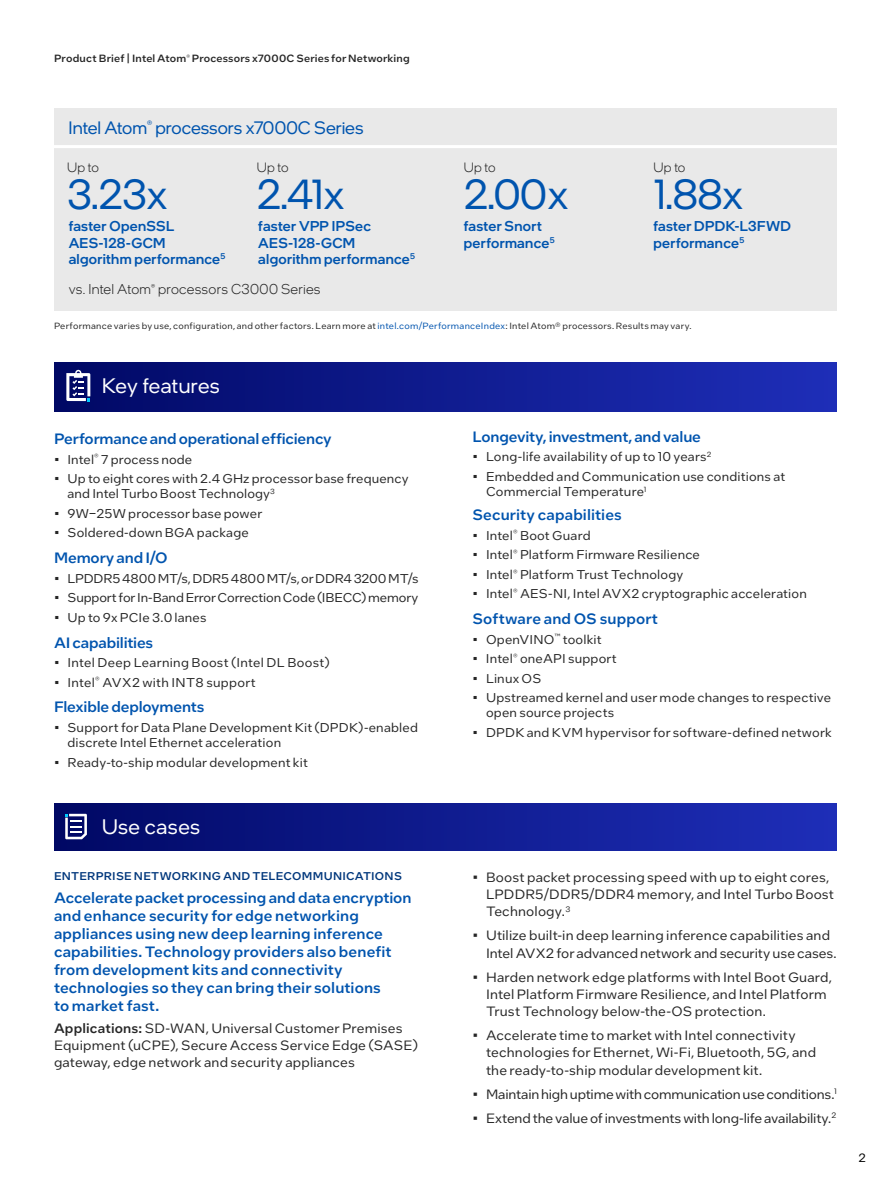
<style>
.page{position:relative;width:891px;height:1188px;background:#fff}
.page>*{position:absolute;margin:0;border:0;box-sizing:border-box;transform-origin:0 0}
.t1{font:42px "Intel One Display";letter-spacing:-.005em;color:#0054ae}
.t2{font:21px "Intel One Display";letter-spacing:.02em;color:#fff}
.t3{font:18px "Intel One Display";color:#0054ae}
.t4{font:500 15px/18px "Intel One Text";letter-spacing:.005em;color:#0054ae}
.t5{font:500 15px "Intel One Text";letter-spacing:-.015em;color:#0054ae}
.t6{font:500 14.25px/16.5px "Intel One Display";letter-spacing:.025em;color:#0054ae}
.t7{font:300 14.25px "Intel One Display";letter-spacing:.015em;color:#262626}
.t8{font:13.5px/17.2px "Intel One Text";letter-spacing:.01em;color:#262626}
.t9{font:13.5px "Intel One Text";letter-spacing:-.01em;color:#262626}
.t10{font:13.5px "Intel One Text";letter-spacing:-.015em;color:#262626}
.t11{font:300 13.5px "Intel One Display";letter-spacing:.005em;color:#262626}
.t12{font:12.75px/15px "Intel One Text";letter-spacing:.015em;color:#262626}
.t13{font:12.75px "Intel One Text";letter-spacing:-.01em;color:#262626}
.t14{font:12px "Intel One Text";color:#000}
.t15{font:500 11.25px "Intel One Text";letter-spacing:.02em;color:#00377c}
.t16{font:500 10.5px "Intel One Text";letter-spacing:.015em;color:#262626}
.t17{font:9px "Intel One Text";letter-spacing:.025em;color:#262626}
.s1{color:#0054ae}
.s2{font-weight:500}
</style>
<div class="page">
<div style="left:54px;top:108px;width:783px;height:202px;background:#e9e9e9"></div>
<hr style="left:54px;top:145px;width:783px;height:3px;background:#fff">
<div style="left:54px;top:362px;width:782px;height:49px;background:linear-gradient(to right,#010965,#1e2eb9)"></div>
<svg style="left:66px;top:370px;width:24px;height:31px"></svg>
<div style="left:54px;top:803px;width:782px;height:48px;background:linear-gradient(to right,#010965,#1e2eb8)"></div>
<svg style="left:65px;top:814px;width:22px;height:25px"></svg>
<p class="t16" style="left:54px;top:51px;width:357px">Product Brief | Intel Atom<sup>®</sup> Processors x7000C Series for Networking</p>
<h3 class="t3" style="left:69px;top:117px;width:296px">Intel Atom<sup>®</sup> processors x7000C Series</h3>
<p class="t11" style="left:67px;top:159px;width:33px">Up to</p>
<p class="t11" style="left:257px;top:159px;width:33px">Up to</p>
<p class="t11" style="left:464px;top:159px;width:33px">Up to</p>
<p class="t11" style="left:654px;top:159px;width:33px">Up to</p>
<h1 class="t1" style="left:68px;top:169px;width:101px">3.23x</h1>
<h1 class="t1" style="left:257px;top:169px;width:89px">2.41x</h1>
<h1 class="t1" style="left:464px;top:169px;width:106px">2.00x</h1>
<h1 class="t1" style="left:654px;top:169px;width:91px">1.88x</h1>
<p class="t6" style="left:69px;top:218px;width:158px">faster OpenSSL<br>AES-128-GCM algorithm performance<sup>5</sup></p>
<p class="t6" style="left:258px;top:218px;width:158px">faster VPP IPSec<br>AES-128-GCM algorithm performance<sup>5</sup></p>
<p class="t7" style="left:69px;top:281px;width:253px">vs. Intel Atom<sup>®</sup> processors C3000 Series</p>
<p class="t6" style="left:464px;top:218px;width:92px">faster Snort performance<sup>5</sup></p>
<p class="t6" style="left:654px;top:218px;width:139px">faster DPDK-L3FWD performance<sup>5</sup></p>
<p class="t17" style="left:54px;top:320px;width:639px">Performance varies by use, configuration, and other factors. Learn more at <span class="s1">intel.com/PerformanceIndex</span>: Intel Atom® processors. Results may vary.</p>
<h2 class="t2" style="left:102px;top:373px;width:119px">Key features</h2>
<p class="t4" style="left:54px;top:429px;width:279px">Performance and operational efficiency</p>
<p class="t12" style="left:54px;top:451px;width:140px">• Intel<sup>®</sup> 7 process node</p>
<p class="t12" style="left:68px;top:471px;width:343px;text-indent:-14px">• Up to eight cores with 2.4 GHz processor base frequency and Intel Turbo Boost Technology<sup>3</sup></p>
<p class="t12" style="left:54px;top:505px;width:210px">• 9W‒25W processor base power</p>
<p class="t12" style="left:54px;top:525px;width:196px">• Soldered-down BGA package</p>
<p class="t4" style="left:54px;top:548px;width:115px">Memory and I/O</p>
<p class="t13" style="left:54px;top:570px;width:366px">• LPDDR5 4800 MT/s, DDR5 4800 MT/s, or DDR4 3200 MT/s</p>
<p class="t13" style="left:54px;top:589px;width:366px">• Support for In-Band Error Correction Code (IBECC) memory</p>
<p class="t12" style="left:54px;top:609px;width:154px">• Up to 9x PCIe 3.0 lanes</p>
<p class="t5" style="left:54px;top:632px;width:101px">AI capabilities</p>
<p class="t12" style="left:54px;top:655px;width:277px">• Intel Deep Learning Boost (Intel DL Boost)</p>
<p class="t12" style="left:54px;top:674px;width:203px">• Intel<sup>®</sup> AVX2 with INT8 support</p>
<p class="t4" style="left:54px;top:697px;width:152px">Flexible deployments</p>
<p class="t12" style="left:68px;top:720px;width:352px;text-indent:-14px">• Support for Data Plane Development Kit (DPDK)-enabled discrete Intel Ethernet acceleration</p>
<p class="t12" style="left:54px;top:754px;width:255px">• Ready-to-ship modular development kit</p>
<h2 class="t2" style="left:102px;top:814px;width:100px">Use cases</h2>
<p class="t15" style="left:54px;top:868px;width:350px">ENTERPRISE NETWORKING AND TELECOMMUNICATIONS</p>
<p class="t4" style="left:54px;top:888px;width:359px">Accelerate packet processing and data encryption and enhance security for edge networking appliances using new deep learning inference capabilities. Technology providers also benefit from development kits and connectivity technologies so they can bring their solutions<br>to market fast.</p>
<p class="t8" style="left:54px;top:1019px;width:366px"><span class="s2">Applications:</span> SD-WAN, Universal Customer Premises<br>Equipment (uCPE), Secure Access Service Edge (SASE) gateway, edge network and security appliances</p>
<p class="t4" style="left:472px;top:427px;width:230px">Longevity, investment, and value</p>
<p class="t12" style="left:472px;top:449px;width:240px">• Long-life availability of up to 10 years<sup>2</sup></p>
<p class="t12" style="left:486px;top:468px;width:301px;text-indent:-14px">• Embedded and Communication use conditions at<br>Commercial Temperature<sup>1</sup></p>
<p class="t4" style="left:472px;top:505px;width:151px">Security capabilities</p>
<p class="t12" style="left:472px;top:527px;width:120px">• Intel<sup>®</sup> Boot Guard</p>
<p class="t12" style="left:473px;top:547px;width:229px">• Intel<sup>®</sup> Platform Firmware Resilience</p>
<p class="t12" style="left:473px;top:566px;width:212px">• Intel<sup>®</sup> Platform Trust Technology</p>
<p class="t12" style="left:473px;top:586px;width:336px">• Intel<sup>®</sup> AES-NI, Intel AVX2 cryptographic acceleration</p>
<p class="t4" style="left:472px;top:609px;width:187px">Software and OS support</p>
<p class="t12" style="left:472px;top:631px;width:131px">• OpenVINO<sup>™</sup> toolkit</p>
<p class="t12" style="left:472px;top:651px;width:146px">• Intel<sup>®</sup> oneAPI support</p>
<p class="t12" style="left:473px;top:670px;width:70px">• Linux OS</p>
<p class="t12" style="left:486px;top:690px;width:347px;text-indent:-14px">• Upstreamed kernel and user mode changes to respective open source projects</p>
<p class="t12" style="left:473px;top:725px;width:361px">• DPDK and KVM hypervisor for software-defined network</p>
<p class="t8" style="left:486px;top:868px;width:350px;text-indent:-14px">• Boost packet processing speed with up to eight cores,<br>LPDDR5/DDR5/DDR4 memory, and Intel Turbo Boost<br>Technology.<sup>3</sup></p>
<p class="t8" style="left:486px;top:927px;width:352px;text-indent:-14px">• Utilize built-in deep learning inference capabilities and<br>Intel AVX2 for advanced network and security use cases.</p>
<p class="t8" style="left:486px;top:968px;width:348px;text-indent:-14px">• Harden network edge platforms with Intel Boot Guard,<br>Intel Platform Firmware Resilience, and Intel Platform<br>Trust Technology below-the-OS protection.</p>
<p class="t8" style="left:486px;top:1026px;width:332px;text-indent:-14px">• Accelerate time to market with Intel connectivity technologies for Ethernet, Wi-Fi, Bluetooth, 5G, and the ready-to-ship modular development kit.</p>
<p class="t10" style="left:473px;top:1085px;width:366px">• Maintain high uptime with communication use conditions.<sup>1</sup></p>
<p class="t9" style="left:472px;top:1109px;width:366px">• Extend the value of investments with long-life availability.<sup>2</sup></p>
<p class="t14" style="left:858px;top:1150px;width:9px">2</p>
</div>
